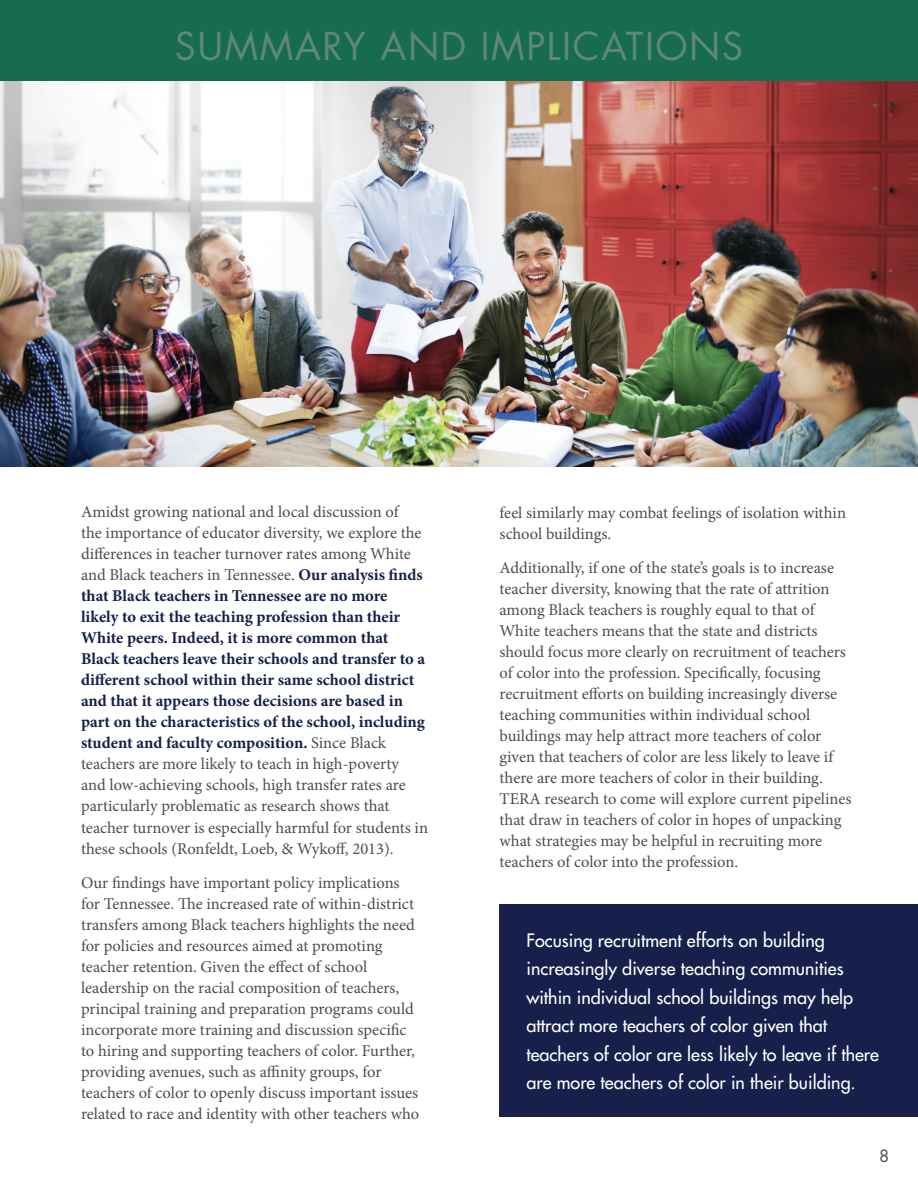
<style>
.page{position:relative;width:918px;height:1188px;background:#fff}
.page>*{position:absolute;margin:0;border:0;box-sizing:border-box;transform-origin:0 0}
.t1{font:37.5px "Futura Std";letter-spacing:.04em;color:#5f8975}
.t2{font:500 18px/28.5px "Futura Std";color:#fff}
.t3{font:16.5px/21px "Minion Pro";letter-spacing:-.005em;color:#4d4c50}
.t4{font:16.5px "Futura Std";color:#4d4c50}
.s1{font-weight:700;color:#16204a}
</style>
<div class="page">
<img style="left:0;top:81px;width:918px;height:386px">
<div style="left:0;top:0;width:918px;height:81px;background:#166b50"></div>
<div style="left:500px;top:904px;width:418px;height:213px;background:#16204a"></div>
<h1 class="t1" style="left:175px;top:23px;width:570px">SUMMARY AND IMPLICATIONS</h1>
<p class="t3" style="left:81px;top:502px;width:349px">Amidst growing national and local discussion of<br>the importance of educator diversity, we explore the differences in teacher turnover rates among White and Black teachers in Tennessee. <span class="s1">Our analysis finds that Black teachers in Tennessee are no more likely to exit the teaching profession than their White peers. Indeed, it is more common that Black teachers leave their schools and transfer to a different school within their same school district and that it appears those decisions are based in part on the characteristics of the school, including student and faculty composition.</span> Since Black teachers are more likely to teach in high-poverty<br>and low-achieving schools, high transfer rates are particularly problematic as research shows that teacher turnover is especially harmful for students in these schools (Ronfeldt, Loeb, &amp; Wykoff, 2013).</p>
<p class="t3" style="left:81px;top:872px;width:340px">Our findings have important policy implications for Tennessee. The increased rate of within-district transfers among Black teachers highlights the need for policies and resources aimed at promoting teacher retention. Given the effect of school leadership on the racial composition of teachers, principal training and preparation programs could incorporate more training and discussion specific to hiring and supporting teachers of color. Further, providing avenues, such as affinity groups, for teachers of color to openly discuss important issues related to race and identity with other teachers who</p>
<p class="t3" style="left:500px;top:502px;width:348px">feel similarly may combat feelings of isolation within school buildings.</p>
<p class="t3" style="left:500px;top:557px;width:354px">Additionally, if one of the state’s goals is to increase teacher diversity, knowing that the rate of attrition among Black teachers is roughly equal to that of White teachers means that the state and districts should focus more clearly on recruitment of teachers of color into the profession. Specifically, focusing recruitment efforts on building increasingly diverse teaching communities within individual school buildings may help attract more teachers of color given that teachers of color are less likely to leave if there are more teachers of color in their building.<br>TERA research to come will explore current pipelines that draw in teachers of color in hopes of unpacking what strategies may be helpful in recruiting more teachers of color into the profession.</p>
<p class="t2" style="left:526px;top:926px;width:354px">Focusing recruitment efforts on building increasingly diverse teaching communities within individual school buildings may help attract more teachers of color given that teachers of color are less likely to leave if there are more teachers of color in their building.</p>
<p class="t4" style="left:879px;top:1146px;width:12px">8</p>
</div>
